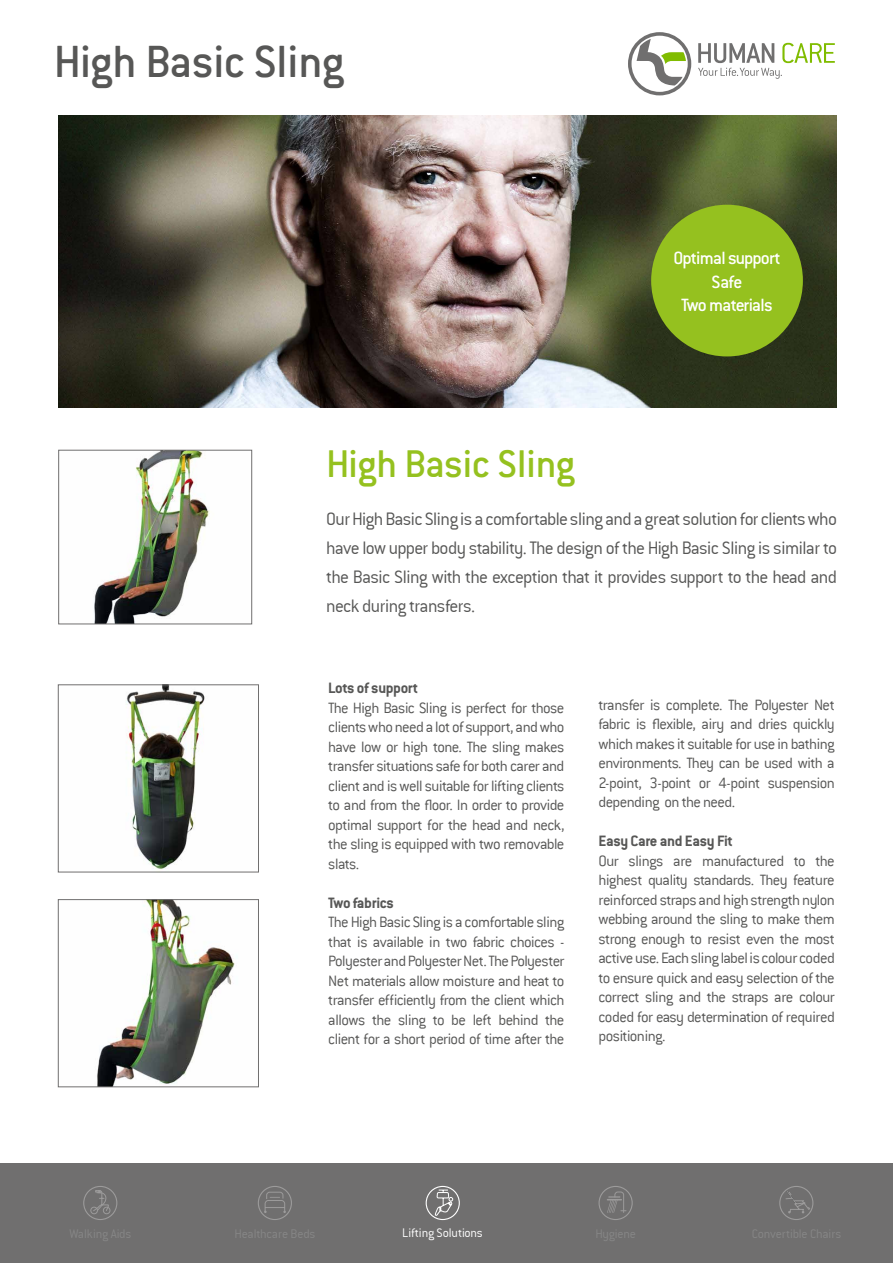
<style>
.page{position:relative;width:893px;height:1263px;background:#fff}
.page>*{position:absolute;margin:0;border:0;box-sizing:border-box;transform-origin:0 0}
.t1{font:49.5px "Conduit ITC Medium";letter-spacing:-.01em;color:#575756}
.t2{font:42.45px "Conduit ITC Medium";letter-spacing:-.01em;color:#95c11f}
.t3{font:19.5px/28.8px "Conduit ITCTT Light";letter-spacing:-.035em;color:#575756;text-align:justify}
.t4{font:19.5px/23.4px "Conduit ITC Medium";letter-spacing:-.045em;color:#fff;text-align:center}
.t5{font:300 16.5px/19.5px "Conduit ITC";letter-spacing:-.035em;color:#575756;text-align:justify}
.t6{font:700 16.5px "Conduit ITC";letter-spacing:-.02em;color:#575756}
.t7{font:13.5px "Conduit ITCTT Light";letter-spacing:-.01em;color:#fefefe}
</style>
<div class="page">
<img style="left:58px;top:115px;width:779px;height:293px">
<svg style="left:628px;top:32px;width:63px;height:63px"></svg>
<svg style="left:698px;top:43px;width:137px;height:36px"></svg>
<div style="left:651px;top:205px;width:152px;height:151px;background:#95c11f;border-radius:50%"></div>
<img style="left:94px;top:452px;width:116px;height:170px">
<div style="left:59px;top:450px;width:193px;height:174px;border:1px solid #706f6f"></div>
<img style="left:126px;top:687px;width:79px;height:183px">
<div style="left:58px;top:685px;width:201px;height:187px;border:1px solid #706f6f"></div>
<img style="left:97px;top:901px;width:138px;height:184px">
<div style="left:58px;top:899px;width:201px;height:188px;border:1px solid #706f6f"></div>
<div style="left:0;top:1163px;width:893px;height:100px;background:#706f6f"></div>
<div style="left:83px;top:1186px;width:34px;height:34px;border:1px solid #9c9b9b;border-radius:50%"></div>
<svg style="left:90px;top:1190px;width:21px;height:24px"></svg>
<div style="left:779px;top:1186px;width:34px;height:34px;border:1px solid #9c9b9b;border-radius:50%"></div>
<svg style="left:785px;top:1190px;width:26px;height:23px"></svg>
<svg style="left:599px;top:1186px;width:34px;height:34px"></svg>
<div style="left:426px;top:1186px;width:34px;height:34px;border:1px solid #fff;border-radius:50%"></div>
<svg style="left:435px;top:1189px;width:18px;height:27px"></svg>
<div style="left:258px;top:1186px;width:34px;height:34px;border:1px solid #9c9b9b;border-radius:50%"></div>
<svg style="left:264px;top:1191px;width:22px;height:22px"></svg>
<h1 class="t1" style="left:54px;top:31px;width:292px">High Basic Sling</h1>
<p class="t4" style="left:673px;top:246px;width:109px">Optimal support<br>Safe<br>Two materials</p>
<h2 class="t2" style="left:326px;top:438px;width:250px">High Basic Sling</h2>
<p class="t3" style="left:326px;top:504px;width:512px">Our High Basic Sling is a comfortable sling and a great solution for clients who have low upper body stability. The design of the High Basic Sling is similar to the Basic Sling with the exception that it provides support to the head and neck during transfers.</p>
<p class="t6" style="left:328px;top:678px;width:91px">Lots of support</p>
<p class="t5" style="left:328px;top:698px;width:238px">The High Basic Sling is perfect for those clients who need a lot of support, and who have low or high tone. The sling makes transfer situations safe for both carer and client and is well suitable for lifting clients to and from the floor. In order to provide optimal support for the head and neck, the sling is equipped with two removable slats.</p>
<p class="t6" style="left:328px;top:893px;width:67px">Two fabrics</p>
<p class="t5" style="left:328px;top:912px;width:238px">The High Basic Sling is a comfortable sling that is available in two fabric choices - Polyester and Polyester Net. The Polyester Net materials allow moisture and heat to transfer efficiently from the client which allows the sling to be left behind the client for a short period of time after the</p>
<p class="t5" style="left:598px;top:695px;width:238px">transfer is complete. The Polyester Net fabric is flexible, airy and dries quickly which makes it suitable for use in bathing environments. They can be used with a 2-point, 3-point or 4-point suspension depending on the need.</p>
<p class="t6" style="left:598px;top:831px;width:136px">Easy Care and Easy Fit</p>
<p class="t5" style="left:598px;top:851px;width:238px">Our slings are manufactured to the highest quality standards. They feature reinforced straps and high strength nylon webbing around the sling to make them strong enough to resist even the most active use. Each sling label is colour coded to ensure quick and easy selection of the correct sling and the straps are colour coded for easy determination of required positioning.</p>
<p class="t7" style="left:402px;top:1225px;width:82px">Lifting Solutions</p>
</div>
